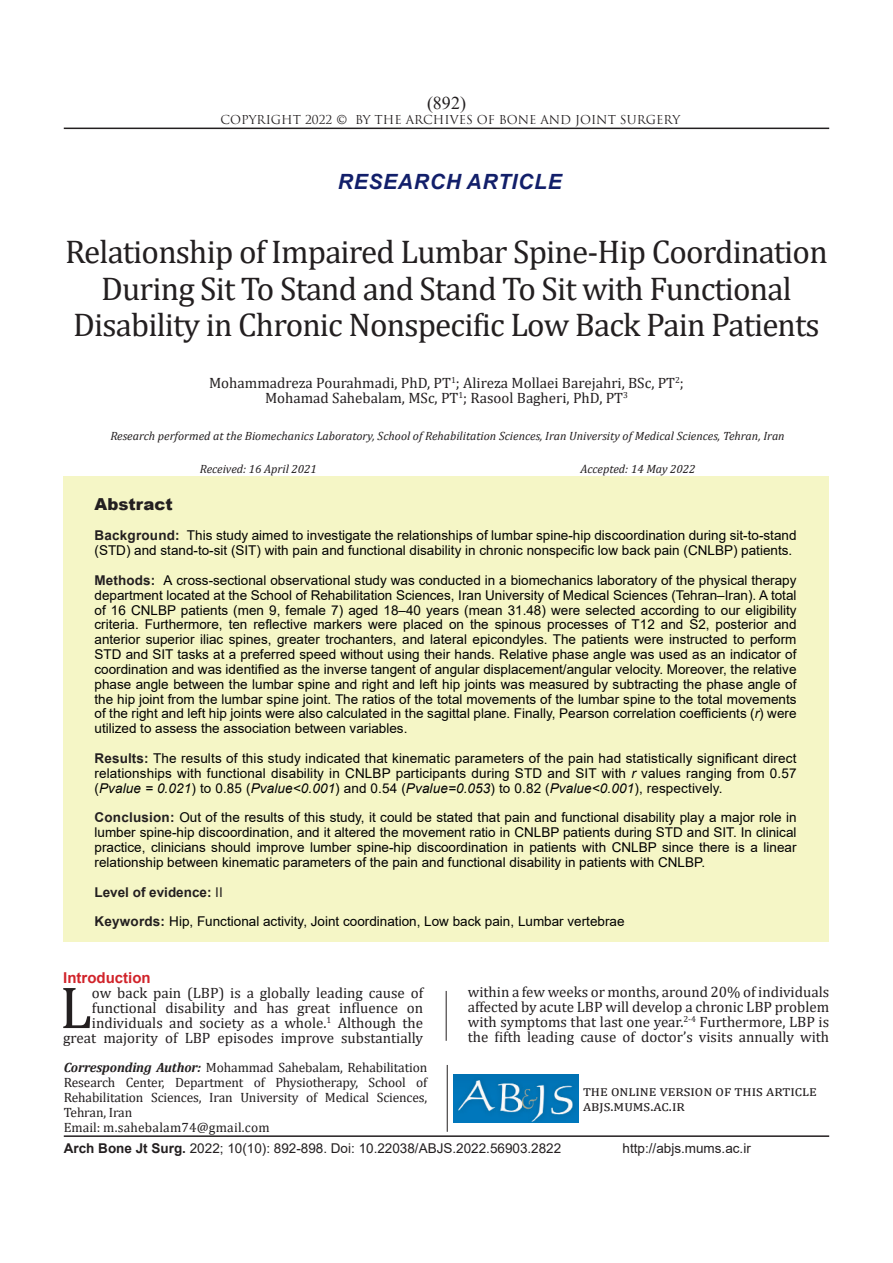
<style>
.page{position:relative;width:893px;height:1263px;background:#fff}
.page>*{position:absolute;margin:0;border:0;box-sizing:border-box;transform-origin:0 0}
.t1{font:60px "Cambria";color:#231f20}
.t2{font:33px/36.9px "Cambria";letter-spacing:-.025em;color:#231f20;text-align:center}
.sartitr{font:italic 700 21px "Arial";letter-spacing:.035em;color:#121f6a}
.t3{font:18px "Times New Roman";color:#231f20}
.CHEKIDEH{font:900 16.5px "Arial";color:#231f20}
.t4{font:15px/15px "Cambria";color:#231f20}
.Titr_ghermez_ABJS{font:700 15px "Arial";color:#d1232a}
.CHEKIDEH-2{font:13.5px/14.9px "Arial";color:#000;text-align:justify}
.نویسنده_مسئول{font:13.5px/15px "Cambria";letter-spacing:-.01em;color:#231f20;text-align:justify}
.t5{font:13.5px "Arial";color:#231f20}
.نویسنده_مسئول-2{font:13.5px "Cambria";letter-spacing:.015em;color:#231f20}
.CHEKIDEH-3{font:700 13.5px "Arial";color:#231f20}
.ریسرچ{font:italic 12px "Cambria";color:#231f20}
.t6{font:12px "Trajan Pro";color:#231f20}
.tarikh{font:italic 12px "Cambria";color:#231f20}
.s1{font-weight:700;color:#231f20}
.s2{font-style:italic}
.s3{font-weight:400}
.s4{font-weight:700;font-style:italic}
.s5{font-weight:700}
</style>
<div class="page">
<hr style="left:64px;top:128px;width:765px;height:1px;background:#231f20">
<hr style="left:64px;top:1135px;width:765px;height:2px;background:#231f20">
<hr style="left:447px;top:1065px;width:1px;height:67px;background:#231f20">
<img style="left:454px;top:1075px;width:125px;height:47px">
<div style="left:64px;top:476px;width:765px;height:466px;background:#f5f6c6"></div>
<hr style="left:446px;top:991px;width:1px;height:50px;background:#231f20">
<h3 class="t3" style="left:427px;top:91px;width:40px">)892(</h3>
<p class="t6" style="left:221px;top:112px;width:461px">COPYRIGHT 2022 © BY THE ARCHIVES OF BONE AND JOINT SURGERY</p>
<p class="sartitr" style="left:338px;top:167px;width:225px">RESEARCH ARTICLE</p>
<p class="t2" style="left:65px;top:233px;width:764px">Relationship of Impaired Lumbar Spine-Hip Coordination<br>During Sit To Stand and Stand To Sit with Functional<br>Disability in Chronic Nonspecific Low Back Pain Patients</p>
<p class="t4" style="left:209px;top:375px;width:476px">Mohammadreza Pourahmadi, PhD, PT<sup>1</sup>; Alireza Mollaei Barejahri, BSc, PT<sup>2</sup>;</p>
<p class="t4" style="left:265px;top:390px;width:364px">Mohamad Sahebalam, MSc, PT<sup>1</sup>; Rasool Bagheri, PhD, PT<sup>3</sup></p>
<p class="ریسرچ" style="left:110px;top:427px;width:676px">Research performed at the Biomechanics Laboratory, School of Rehabilitation Sciences, Iran University of Medical Sciences, Tehran, Iran</p>
<p class="tarikh" style="left:200px;top:460px;width:119px">Received: 16 April 2021</p>
<p class="tarikh" style="left:580px;top:460px;width:117px">Accepted: 14 May 2022</p>
<p class="CHEKIDEH" style="left:94px;top:492px;width:80px">Abstract</p>
<p class="CHEKIDEH-2" style="left:94px;top:528px;width:703px"><span class="s1">Background:</span> This study aimed to investigate the relationships of lumbar spine-hip discoordination during sit-to-stand (STD) and stand-to-sit (SIT) with pain and functional disability in chronic nonspecific low back pain (CNLBP) patients.</p>
<p class="CHEKIDEH-2" style="left:94px;top:573px;width:703px"><span class="s1">Methods:</span> A cross-sectional observational study was conducted in a biomechanics laboratory of the physical therapy department located at the School of Rehabilitation Sciences, Iran University of Medical Sciences (Tehran–Iran). A total of 16 CNLBP patients (men 9, female 7) aged 18–40 years (mean 31.48) were selected according to our eligibility criteria. Furthermore, ten reflective markers were placed on the spinous processes of T12 and S2, posterior and anterior superior iliac spines, greater trochanters, and lateral epicondyles. The patients were instructed to perform STD and SIT tasks at a preferred speed without using their hands. Relative phase angle was used as an indicator of coordination and was identified as the inverse tangent of angular displacement/angular velocity. Moreover, the relative phase angle between the lumbar spine and right and left hip joints was measured by subtracting the phase angle of the hip joint from the lumbar spine joint. The ratios of the total movements of the lumbar spine to the total movements of the right and left hip joints were also calculated in the sagittal plane. Finally, Pearson correlation coefficients (<span class="s2">r</span>) were utilized to assess the association between variables.</p>
<p class="CHEKIDEH-2" style="left:94px;top:751px;width:703px"><span class="s1">Results:</span> The results of this study indicated that kinematic parameters of the pain had statistically significant direct relationships with functional disability in CNLBP participants during STD and SIT with <span class="s2">r</span> values ranging from 0.57 (<span class="s2">Pvalue = 0.021</span>) to 0.85 (<span class="s2">Pvalue&lt;0.001</span>) and 0.54 (<span class="s2">Pvalue=0.053</span>) to 0.82 (<span class="s2">Pvalue&lt;0.001</span>), respectively.</p>
<p class="CHEKIDEH-2" style="left:94px;top:810px;width:703px"><span class="s1">Conclusion:</span> Out of the results of this study, it could be stated that pain and functional disability play a major role in lumber spine-hip discoordination, and it altered the movement ratio in CNLBP patients during STD and SIT. In clinical practice, clinicians should improve lumber spine-hip discoordination in patients with CNLBP since there is a linear relationship between kinematic parameters of the pain and functional disability in patients with CNLBP.</p>
<p class="CHEKIDEH-3" style="left:94px;top:882px;width:130px">Level of evidence: <span class="s3">II</span></p>
<p class="CHEKIDEH-2" style="left:94px;top:914px;width:531px"><span class="s1">Keywords:</span> Hip, Functional activity, Joint coordination, Low back pain, Lumbar vertebrae</p>
<p class="Titr_ghermez_ABJS" style="left:63px;top:967px;width:89px">Introduction</p>
<p class="t1" style="left:60px;top:972px;width:34px">L</p>
<p class="t4" style="left:63px;top:985px;width:361px;text-align:right">ow back pain (LBP) is a globally leading cause of functional disability and has great influence on individuals and society as a whole.<sup>1</sup> Although the great majority of LBP episodes improve substantially</p>
<p class="t4" style="left:468px;top:984px;width:363px;text-align:justify">within a few weeks or months, around 20% of individuals affected by acute LBP will develop a chronic LBP problem with symptoms that last one year.<sup>2-4</sup> Furthermore, LBP is the fifth leading cause of doctor’s visits annually with</p>
<p class="نویسنده_مسئول" style="left:64px;top:1059px;width:365px"><span class="s4">Corresponding Author:</span> Mohammad Sahebalam, Rehabilitation Research Center, Department of Physiotherapy, School of Rehabilitation Sciences, Iran University of Medical Sciences, Tehran, Iran</p>
<p class="نویسنده_مسئول-2" style="left:64px;top:1119px;width:207px">Email: m.sahebalam74@gmail.com</p>
<p class="t4" style="left:583px;top:1083px;width:235px">the online version of this article abjs.mums.ac.ir</p>
<p class="t5" style="left:64px;top:1139px;width:499px"><span class="s5">Arch Bone Jt Surg.</span> 2022; 10(10): 892-898. Doi: 10.22038/ABJS.2022.56903.2822</p>
<p class="t5" style="left:623px;top:1139px;width:130px">http://abjs.mums.ac.ir</p>
</div>
